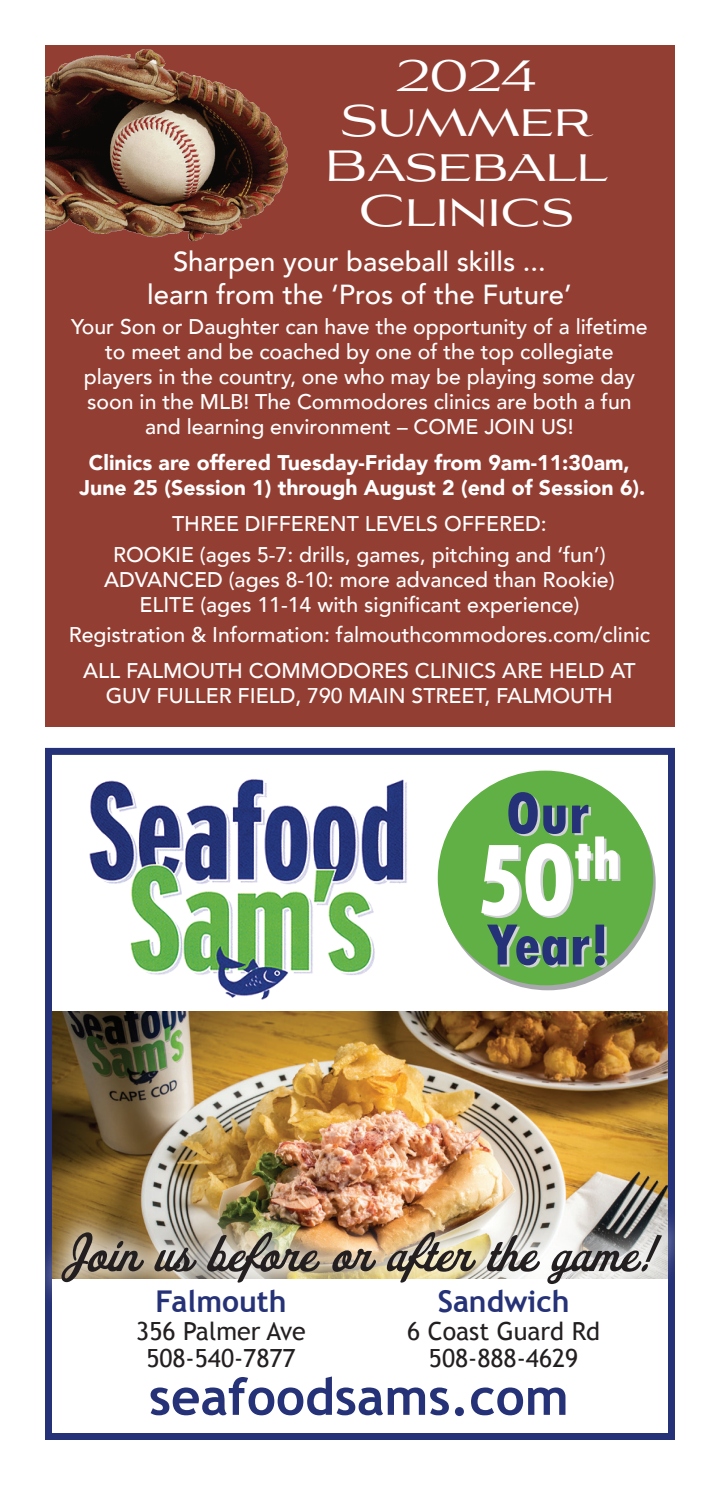
<style>
.page{position:relative;width:720px;height:1485px;background:#fff}
.page>*{position:absolute;margin:0;border:0;box-sizing:border-box;transform-origin:0 0}
.t1{font:51.25px "Fenway Park JF";color:#231f20}
.t2{font:700 51.25px "Trebuchet MS";color:#263277}
.t3{font:42.5px/45px "Aviano Flare";color:#fff;text-align:center}
.t4{font:700 30px "Trebuchet MS";color:#263277}
.t5{font:500 27.5px/33px "Avenir";color:#fff;text-align:center}
.t6{font:25px/27.5px "Trebuchet MS";color:#231f20;text-align:center}
.t7{font:500 21.25px/25px "Avenir";color:#fff;text-align:center}
.t8{font:900 21.25px/25px "Avenir";color:#fff;text-align:center}
</style>
<div class="page">
<svg style="left:440px;top:776px;width:216px;height:214px"></svg>
<div style="left:438px;top:771px;width:215px;height:214px;background:#60b045;border-radius:50%"></div>
<div style="left:45px;top:45px;width:630px;height:681px;background:#933e33"></div>
<img style="left:53px;top:1012px;width:614px;height:191px">
<div style="left:45px;top:748px;width:630px;height:692px;border:7px solid #263277"></div>
<img style="left:89px;top:779px;width:318px;height:221px">
<div style="left:33px;top:1203px;width:657px;height:110px;background:#fff;opacity:.75"></div>
<img style="left:45px;top:49px;width:242px;height:191px">
<svg style="left:487px;top:925px;width:120px;height:43px"></svg>
<svg style="left:481px;top:792px;width:139px;height:126px"></svg>
<h2 class="t3" style="left:325px;top:54px;width:284px">2024<br>Summer<br>Baseball<br>Clinics</h2>
<p class="t5" style="left:147px;top:243px;width:426px">Sharpen your baseball skills ... learn from the ‘Pros of the Future’</p>
<p class="t7" style="left:71px;top:313px;width:578px">Your Son or Daughter can have the opportunity of a lifetime to meet and be coached by one of the top collegiate players in the country, one who may be playing some day soon in the MLB! The Commodores clinics are both a fun and learning environment – COME JOIN US!</p>
<p class="t8" style="left:80px;top:450px;width:567px">Clinics are offered Tuesday-Friday from 9am-11:30am,<br>June 25 (Session 1) through August 2 (end of Session 6).</p>
<p class="t7" style="left:113px;top:508px;width:494px;line-height:30.5px">THREE DIFFERENT LEVELS OFFERED:<br>ROOKIE (ages 5-7: drills, games, pitching and ‘fun’)</p>
<p class="t7" style="left:104px;top:566px;width:512px">ADVANCED (ages 8-10: more advanced than Rookie)<br>ELITE (ages 11-14 with significant experience)</p>
<p class="t7" style="left:69px;top:616px;width:583px;line-height:36.2px">Registration &amp; Information: falmouthcommodores.com/clinic<br>ALL FALMOUTH COMMODORES CLINICS ARE HELD AT</p>
<p class="t7" style="left:106px;top:682px;width:509px">GUV FULLER FIELD, 790 MAIN STREET, FALMOUTH</p>
<h1 class="t1" style="left:62px;top:1223px;width:589px">Join us before or after the game!</h1>
<h3 class="t4" style="left:156px;top:1283px;width:133px">Falmouth</h3>
<p class="t6" style="left:136px;top:1318px;width:171px">356 Palmer Ave<br>508-540-7877</p>
<h3 class="t4" style="left:438px;top:1283px;width:134px">Sandwich</h3>
<p class="t6" style="left:407px;top:1318px;width:194px">6 Coast Guard Rd<br>508-888-4629</p>
<h1 class="t2" style="left:149px;top:1365px;width:421px">seafoodsams.com</h1>
</div>
